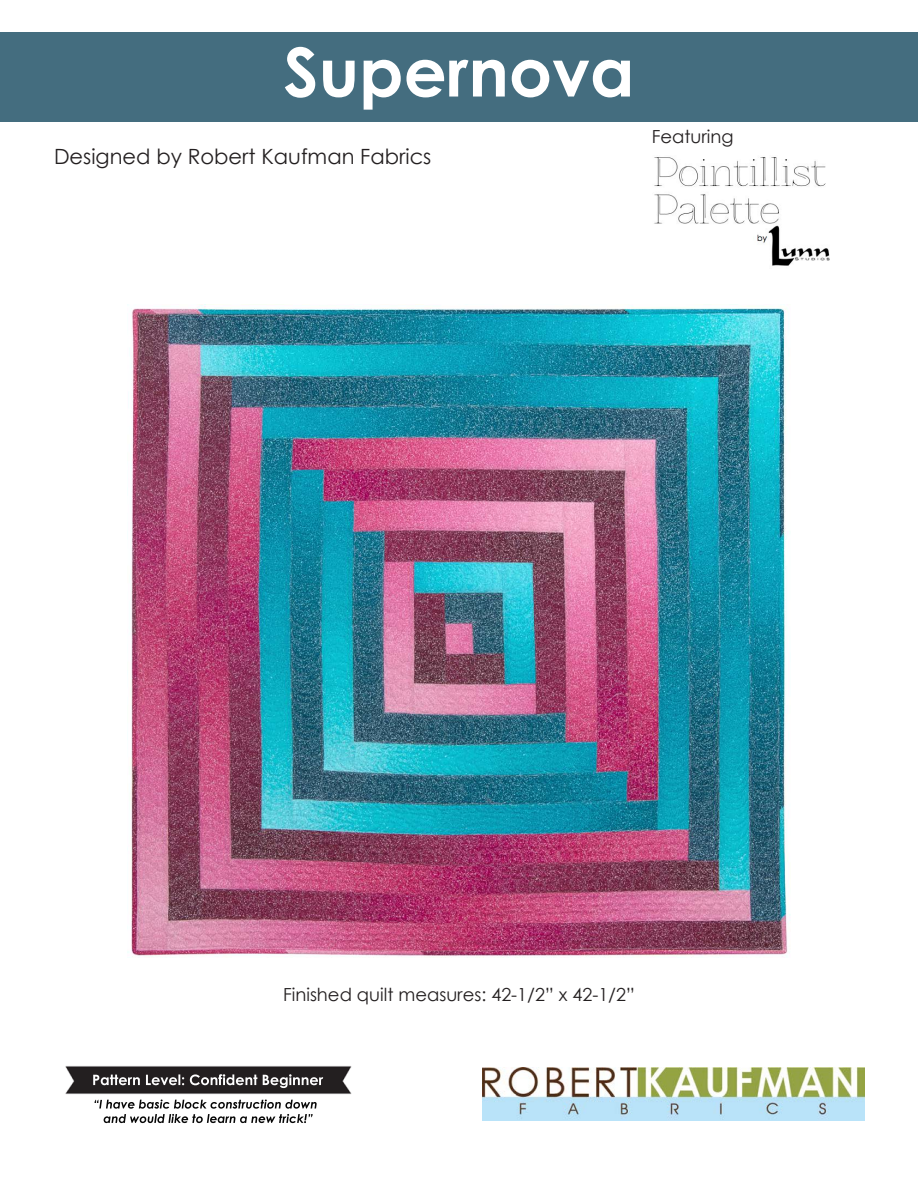
<style>
.page{position:relative;width:918px;height:1188px;background:#fff}
.page>*{position:absolute;margin:0;border:0;box-sizing:border-box;transform-origin:0 0}
.t1{font:700 67.5px "Century Gothic";color:#fff}
.t2{font:21px "Century Gothic";color:#231f20}
.t3{font:18px "Century Gothic";color:#231f20}
</style>
<div class="page">
<div style="left:0;top:32px;width:918px;height:90px;background:#446d7f"></div>
<img style="left:483px;top:1068px;width:381px;height:52px">
<img style="left:65px;top:1066px;width:287px;height:58px">
<img style="left:654px;top:157px;width:176px;height:109px">
<img style="left:128px;top:304px;width:662px;height:653px">
<p class="t1" style="left:283px;top:21px;width:353px">Supernova</p>
<p class="t2" style="left:54px;top:142px;width:379px">Designed by Robert Kaufman Fabrics</p>
<p class="t3" style="left:652px;top:124px;width:83px">Featuring</p>
<p class="t3" style="left:283px;top:982px;width:353px">Finished quilt measures: 42-1/2” x 42-1/2”</p>
</div>
